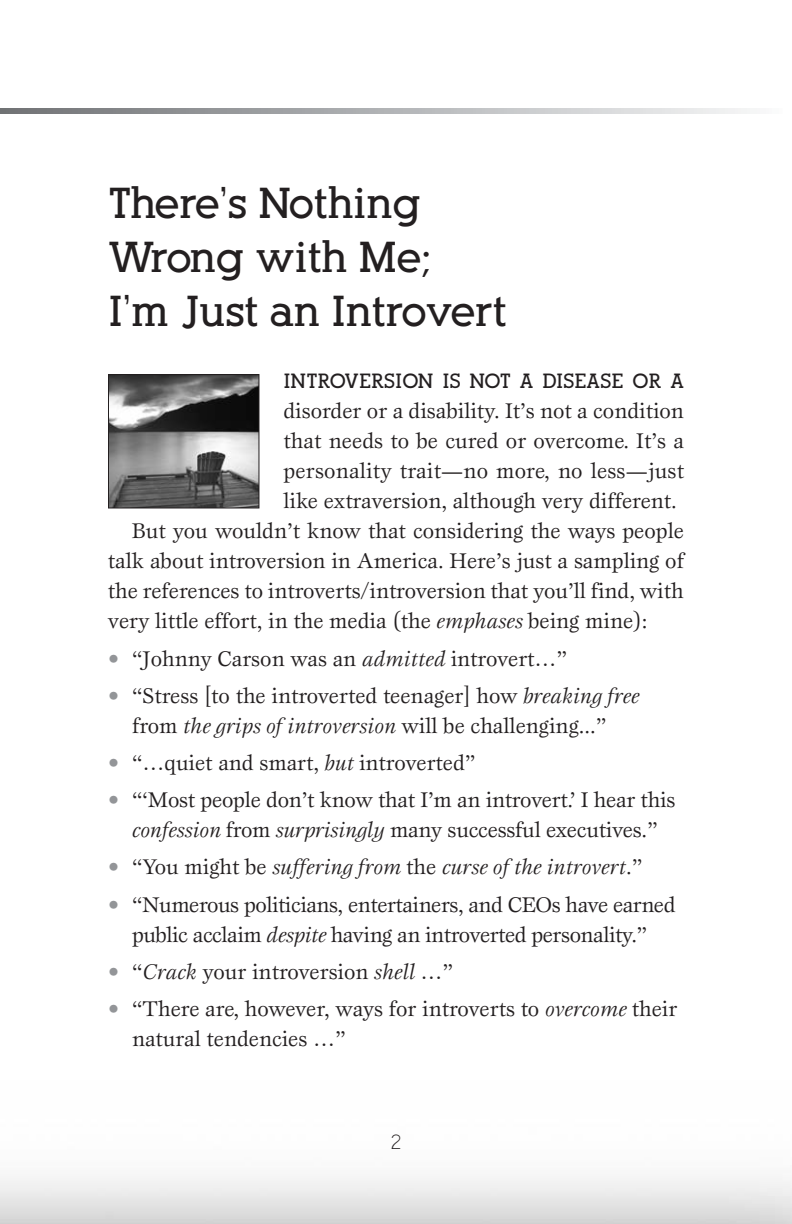
<style>
.page{position:relative;width:792px;height:1224px;background:#fff}
.page>*{position:absolute;margin:0;border:0;box-sizing:border-box;transform-origin:0 0}
.t1{font:700 42px/54px "Pogo S Si";color:#231f20}
.t2{font:22px/30px "Esprit";color:#231f20;text-align:center}
.t3{font:22px/30px "Esprit";letter-spacing:-.02em;color:#231f20;text-align:center}
.t4{font:italic 22px "Esprit";color:#231f20}
.t5{font:700 20px "Pogo S Si";letter-spacing:.01em;color:#231f20}
.t6{font:20px "Pogo S Si";color:#231f20}
.s1{font-style:italic}
.s2{color:#939598}
.s3{font-style:normal;color:#939598}
.s4{font-style:normal}
</style>
<div class="page">
<svg style="left:0;top:109px;width:750px;height:5px;background:#b0b2b4"></svg>
<img style="left:110px;top:376px;width:147px;height:130px">
<div style="left:108px;top:374px;width:151px;height:134px;border:1px solid #231f20"></div>
<h1 class="t1" style="left:108px;top:177px;width:400px">There’s Nothing<br>Wrong with Me;<br>I’m Just an Introvert</h1>
<p class="t5" style="left:283px;top:371px;width:402px">INTROVERSION IS NOT A DISEASE OR A</p>
<p class="t2" style="left:283px;top:396px;width:402px">disorder or a disability. It’s not a condition</p>
<p class="t2" style="left:283px;top:426px;width:402px">that needs to be cured or overcome. It’s a</p>
<p class="t2" style="left:283px;top:456px;width:402px">personality trait—no more, no less—just</p>
<p class="t2" style="left:283px;top:486px;width:395px">like extraversion, although very different.</p>
<p class="t2" style="left:132px;top:516px;width:553px">But you wouldn’t know that considering the ways people</p>
<p class="t2" style="left:108px;top:546px;width:578px">talk about introversion in America. Here’s just a sampling of</p>
<p class="t2" style="left:108px;top:576px;width:577px">the references to introverts/introversion that you’ll find, with</p>
<p class="t2" style="left:108px;top:606px;width:541px">very little effort, in the media (the <span class="s1">emphases</span> being mine):</p>
<p class="t2" style="left:108px;top:643px;width:461px"><span class="s2">•</span> “Johnny Carson was an <span class="s1">admitted</span> introvert…”</p>
<p class="t2" style="left:108px;top:680px;width:533px"><span class="s2">•</span> “Stress [to the introverted teenager] how <span class="s1">breaking free </span>from <span class="s1">the grips of introversion</span> will be challenging...”</p>
<p class="t2" style="left:108px;top:747px;width:369px"><span class="s2">•</span> “…quiet and smart, <span class="s1">but</span> introverted”</p>
<p class="t2" style="left:108px;top:785px;width:569px"><span class="s2">•</span> “‘Most people don’t know that I’m an introvert.’ I hear this <span class="s1">confession</span> from <span class="s1">surprisingly</span> many successful executives.”</p>
<p class="t4" style="left:108px;top:854px;width:536px"><span class="s3">•</span> <span class="s4">“You might be</span> suffering from <span class="s4">the</span> curse of the introvert<span class="s4">.”</span></p>
<p class="t3" style="left:108px;top:889px;width:569px"><span class="s2">•</span> “Numerous politicians, entertainers, and CEOs have earned public acclaim <span class="s1">despite</span> having an introverted personality.”</p>
<p class="t2" style="left:108px;top:956px;width:347px"><span class="s2">•</span> “<span class="s1">Crack</span> your introversion <span class="s1">shell</span> …”</p>
<p class="t2" style="left:132px;top:993px;width:547px;text-align:left;text-indent:-24px"><span class="s2">•</span> “There are, however, ways for introverts to <span class="s1">overcome</span> their natural tendencies …”</p>
<p class="t6" style="left:391px;top:1131px;width:12px">2</p>
</div>
